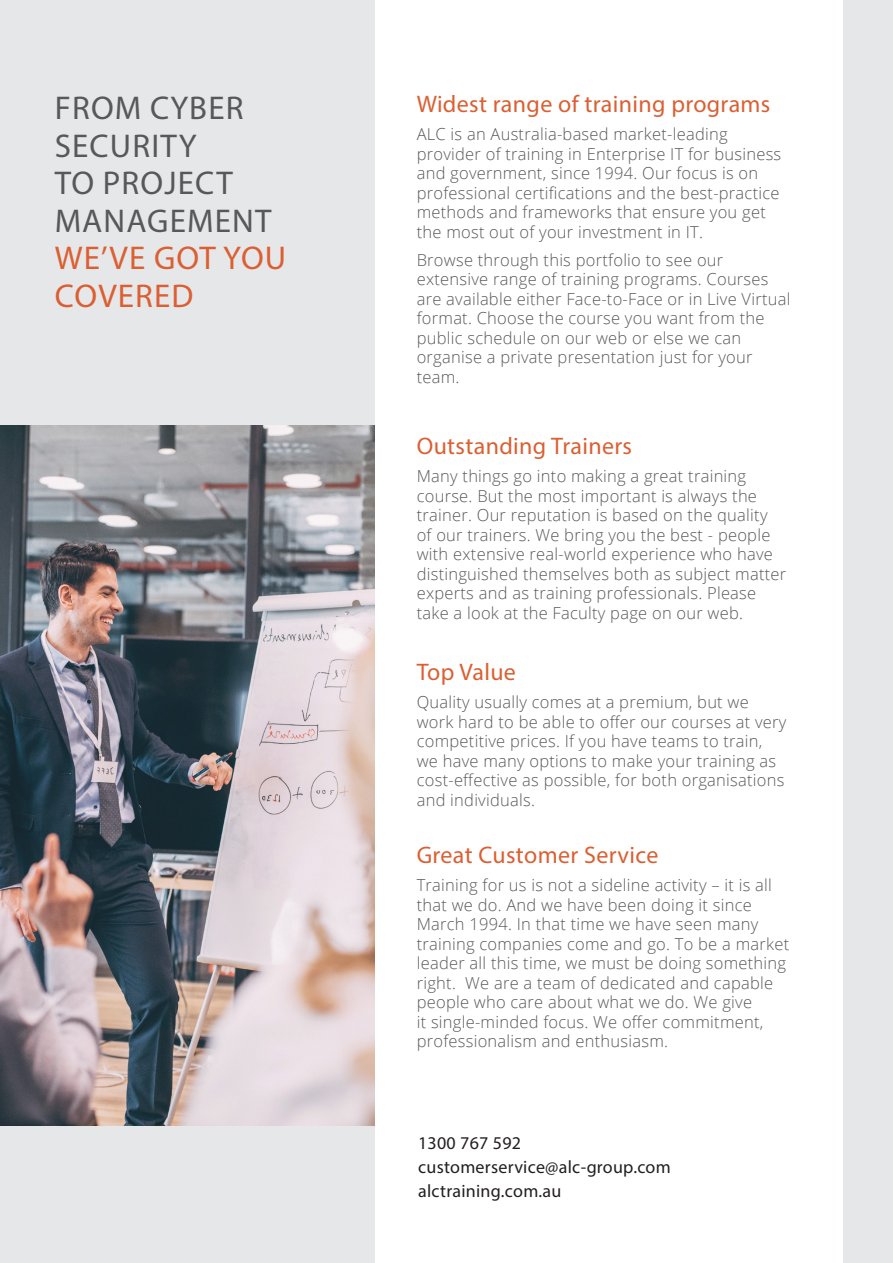
<style>
.page{position:relative;width:893px;height:1263px;background:#fff}
.page>*{position:absolute;margin:0;border:0;box-sizing:border-box;transform-origin:0 0}
.t1{font:33px/37.5px "Myriad Pro";letter-spacing:.035em;color:#57585a}
.t2{font:33px/37.5px "Myriad Pro";letter-spacing:.035em;color:#db5f32}
.Sub_heading___uppercase_grey{font:24px "Myriad Pro";letter-spacing:.015em;color:#db5f32}
.Heading{font:18px/24px "Myriad Pro";letter-spacing:.015em;color:#231f20}
.Sub_heading___uppercase_grey-2{font:300 16.5px/19.5px "Open Sans";letter-spacing:.015em;color:#57585a}
.Body{font:300 16.5px/19.5px "Open Sans";letter-spacing:.015em;color:#57585a}
</style>
<div class="page">
<div style="left:0;top:0;width:374px;height:1263px;background:#e6e7e9"></div>
<div style="left:843px;top:0;width:50px;height:1263px;background:#e6e7e9"></div>
<img style="left:0;top:425px;width:374px;height:700px">
<p class="t1" style="left:55px;top:89px;width:218px">FROM CYBER<br>SECURITY<br>TO PROJECT<br>MANAGEMENT</p>
<p class="t2" style="left:55px;top:239px;width:233px">WE’VE GOT YOU<br>COVERED</p>
<p class="Sub_heading___uppercase_grey" style="left:417px;top:89px;width:355px">Widest range of training programs</p>
<p class="Sub_heading___uppercase_grey-2" style="left:417px;top:124px;width:366px">ALC is an Australia-based market-leading provider of training in Enterprise IT for business and government, since 1994. Our focus is on professional certifications and the best-practice methods and frameworks that ensure you get the most out of your investment in IT.</p>
<p class="Sub_heading___uppercase_grey-2" style="left:417px;top:249px;width:375px">Browse through this portfolio to see our extensive range of training programs. Courses are available either Face-to-Face or in Live Virtual format. Choose the course you want from the public schedule on our web or else we can organise a private presentation just for your team.</p>
<p class="Sub_heading___uppercase_grey" style="left:417px;top:431px;width:217px">Outstanding Trainers</p>
<p class="Sub_heading___uppercase_grey-2" style="left:417px;top:466px;width:371px">Many things go into making a great training course. But the most important is always the trainer. Our reputation is based on the quality of our trainers. We bring you the best - people with extensive real-world experience who have distinguished themselves both as subject matter experts and as training professionals. Please take a look at the Faculty page on our web.</p>
<p class="Sub_heading___uppercase_grey" style="left:417px;top:657px;width:101px">Top Value</p>
<p class="Body" style="left:417px;top:692px;width:371px">Quality usually comes at a premium, but we work hard to be able to offer our courses at very competitive prices. If you have teams to train, we have many options to make your training as cost-effective as possible, for both organisations and individuals.</p>
<p class="Sub_heading___uppercase_grey" style="left:417px;top:840px;width:243px">Great Customer Service</p>
<p class="Body" style="left:417px;top:875px;width:374px">Training for us is not a sideline activity – it is all that we do. And we have been doing it since March 1994. In that time we have seen many training companies come and go. To be a market leader all this time, we must be doing something right. We are a team of dedicated and capable people who care about what we do. We give<br>it single-minded focus. We offer commitment, professionalism and enthusiasm.</p>
<p class="Heading" style="left:418px;top:1130px;width:254px">1300 767 592 customerservice@alc-group.com alctraining.com.au</p>
</div>
